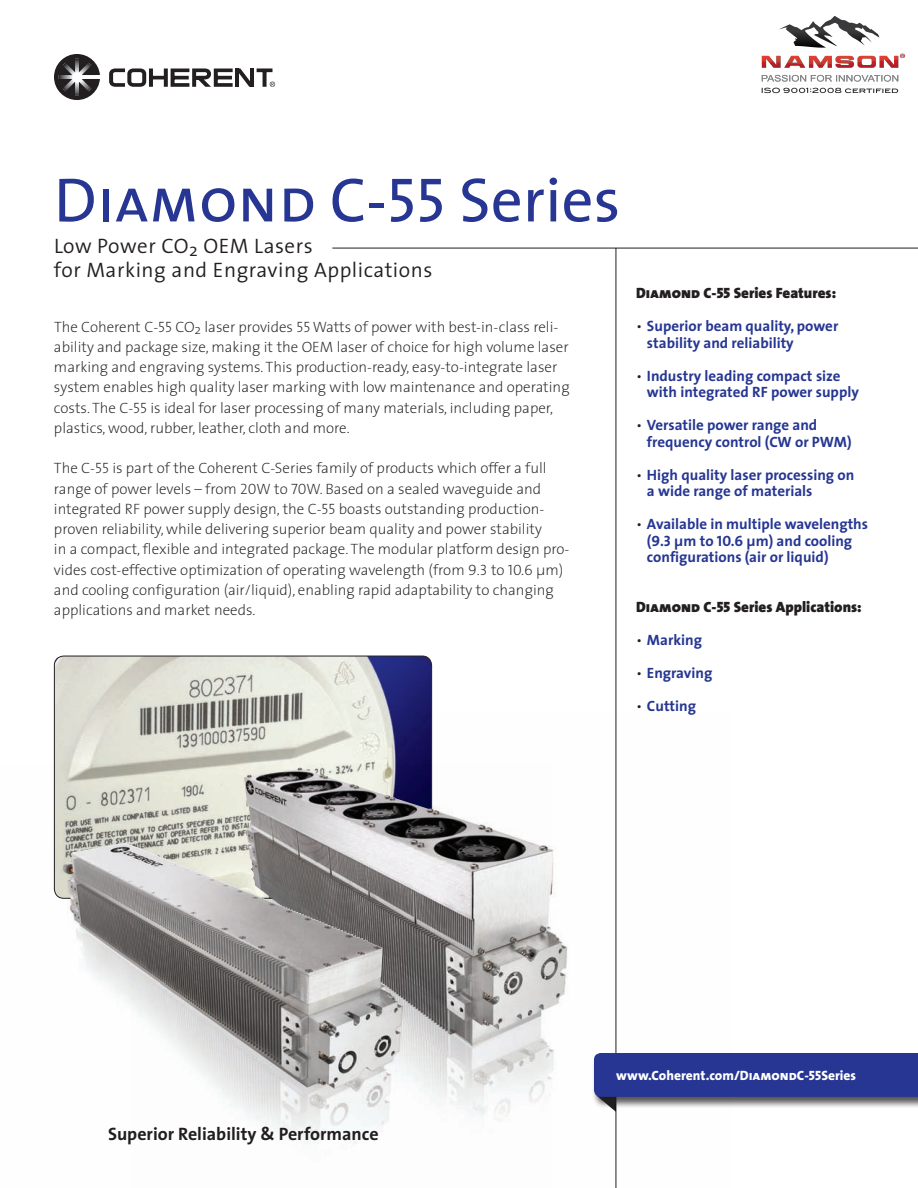
<style>
.page{position:relative;width:918px;height:1188px;background:#fff}
.page>*{position:absolute;margin:0;border:0;box-sizing:border-box;transform-origin:0 0}
.t1{font:63px "The Sans";color:#263692}
.t2{font:300 21px "The Sans";letter-spacing:.025em;color:#231f20}
.t3{font:700 18px "The Sans";color:#231f20}
.t4{font:200 15px/20.2px "The Sans";color:#231f20}
.t5{font:700 15px/16.5px "The Sans";color:#263692}
.t6{font:900 15px "The Sans";color:#231f20}
.t7{font:800 13.5px "The Sans";color:#fff}
.s1{font-family:"The Sans Caps"}
.s2{font-family:"The Sans Extra Light Caps";font-weight:400}
.s3{font-family:"The Sans Black Caps";font-weight:400}
.s4{font-weight:300;color:#231f20}
.s5{font-family:"The Sans Bold Caps";font-weight:400}
.s6{font-family:"The Sans Extra Bold Caps";font-weight:400}
</style>
<div class="page">
<img style="left:432px;top:714px;width:184px;height:474px">
<img style="left:54px;top:656px;width:378px;height:108px">
<svg style="left:54px;top:54px;width:46px;height:46px"></svg>
<hr style="left:77px;top:75px;width:23px;height:4px;background:#fff">
<svg style="left:263px;top:72px;width:4px;height:15px"></svg>
<svg style="left:257px;top:68px;width:15px;height:4px"></svg>
<svg style="left:109px;top:68px;width:145px;height:19px"></svg>
<svg style="left:270px;top:82px;width:5px;height:5px"></svg>
<hr style="left:616px;top:248px;width:1px;height:940px;background:#231f20">
<hr style="left:332px;top:248px;width:586px;height:1px;background:#231f20">
<svg style="left:594px;top:1053px;width:324px;height:59px;background:#4c579b"></svg>
<img style="left:53px;top:764px;width:497px;height:424px">
<img style="left:63px;top:843px;width:339px;height:245px">
<img style="left:761px;top:16px;width:144px;height:78px">
<p class="t1" style="left:54px;top:148px;width:568px">D<span class="s1">iamond</span> C-<span class="s1">55</span> Series</p>
<p class="t2" style="left:54px;top:229px;width:260px">Low Power CO<sub>2</sub> OEM Lasers</p>
<p class="t2" style="left:54px;top:253px;width:380px">for Marking and Engraving Applications</p>
<p class="t4" style="left:54px;top:316px;width:517px">The Coherent C-<span class="s2">55</span> CO<sub>2</sub> laser provides <span class="s2">55</span> Watts of power with best-in-class reli&shy;ability and package size, making it the OEM laser of choice for high volume laser marking and engraving systems. This production-ready, easy-to-integrate laser system enables high quality laser marking with low maintenance and operating costs. The C-<span class="s2">55</span> is ideal for laser processing of many materials, including paper, plastics, wood, rubber, leather, cloth and more.</p>
<p class="t4" style="left:54px;top:458px;width:517px">The C-<span class="s2">55</span> is part of the Coherent C-Series family of products which offer a full range of power levels – from <span class="s2">20</span>W to <span class="s2">70</span>W. Based on a sealed waveguide and integrated RF power supply design, the C-<span class="s2">55</span> boasts outstanding production&shy;proven reliability, while delivering superior beam quality and power stability<br>in a compact, flexible and integrated package. The modular platform design pro&shy;vides cost-effective optimization of operating wavelength (from <span class="s2">9.3</span> to <span class="s2">10.6</span> µm) and cooling configuration (air/liquid), enabling rapid adaptability to changing applications and market needs.</p>
<p class="t6" style="left:636px;top:281px;width:201px">D<span class="s3">iamond</span> C-<span class="s3">55</span> Series Features:</p>
<p class="t5" style="left:647px;top:318px;width:193px;text-indent:-11px"><span class="s4">•</span> Superior beam quality, power stability and reliability</p>
<p class="t5" style="left:647px;top:367px;width:213px;text-indent:-11px"><span class="s4">•</span> Industry leading compact size with integrated RF power supply</p>
<p class="t5" style="left:647px;top:417px;width:206px;text-indent:-11px"><span class="s4">•</span> Versatile power range and frequency control (CW or PWM)</p>
<p class="t5" style="left:647px;top:466px;width:209px;text-indent:-11px"><span class="s4">•</span> High quality laser processing on a wide range of materials</p>
<p class="t5" style="left:647px;top:516px;width:223px;text-indent:-11px"><span class="s4">•</span> Available in multiple wavelengths (<span class="s5">9.3</span> µm to <span class="s5">10.6</span> µm) and cooling configurations (air or liquid)</p>
<p class="t6" style="left:636px;top:594px;width:227px">D<span class="s3">iamond</span> C-<span class="s3">55</span> Series Applications:</p>
<p class="t5" style="left:636px;top:631px;width:67px"><span class="s4">•</span> Marking</p>
<p class="t5" style="left:636px;top:664px;width:78px"><span class="s4">•</span> Engraving</p>
<p class="t5" style="left:636px;top:697px;width:61px"><span class="s4">•</span> Cutting</p>
<p class="t3" style="left:108px;top:1119px;width:272px">Superior Reliability &amp; Performance</p>
<p class="t7" style="left:616px;top:1064px;width:241px">www.Coherent.com/D<span class="s6">iamond</span>C-<span class="s6">55</span>Series</p>
</div>
